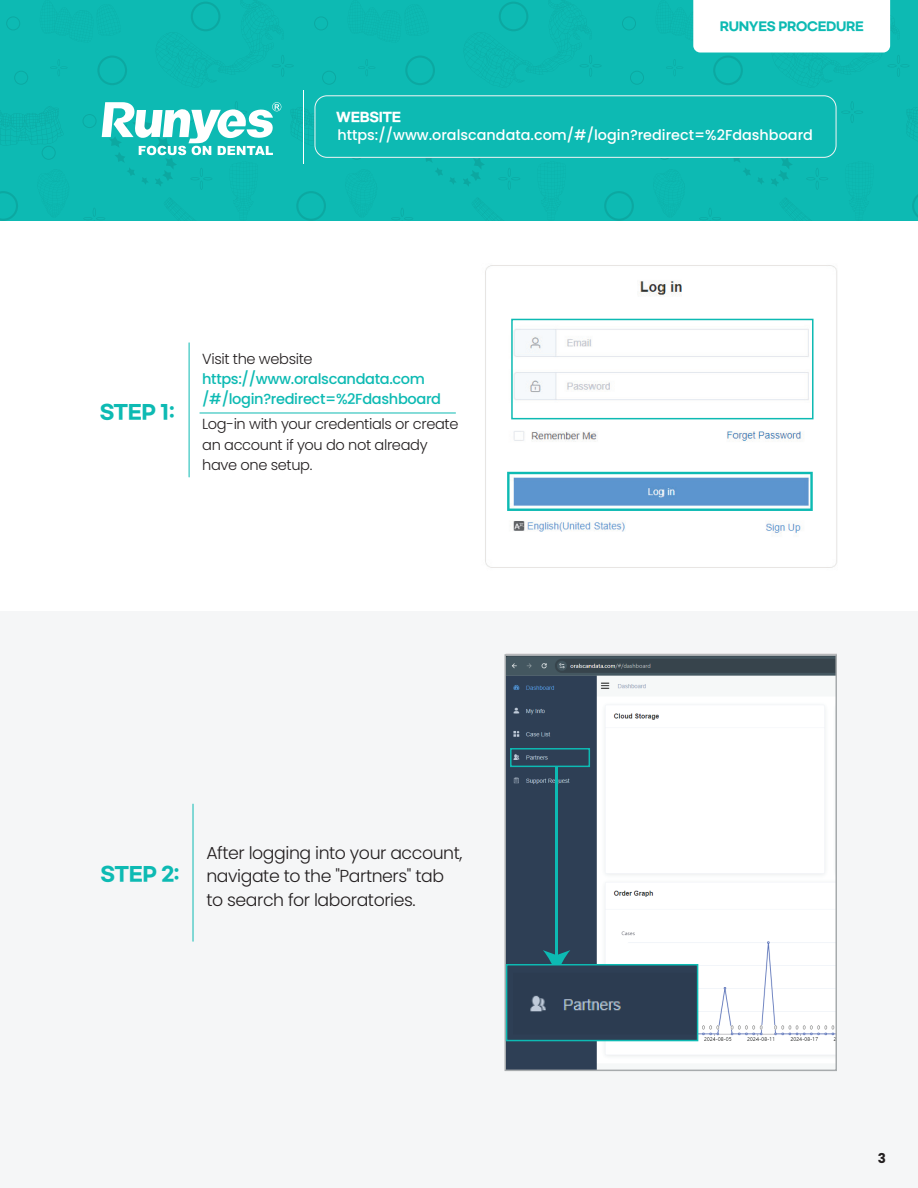
<style>
.page{position:relative;width:918px;height:1188px;background:#fff}
.page>*{position:absolute;margin:0;border:0;box-sizing:border-box;transform-origin:0 0}
.t1{font:700 19.35px "Gmarket Sans";letter-spacing:-.025em;color:#0dbab3}
.t2{font:300 17.4px/23.4px "Poppins";letter-spacing:-.025em;color:#231f20}
.t3{font:300 14.55px/20.4px "Poppins";letter-spacing:-.025em;color:#231f20}
.t4{font:500 14.55px/20.4px "Poppins";letter-spacing:-.025em;color:#0dbab3}
.t5{font:500 14.4px "Poppins";color:#fff}
.t6{font:700 13.5px "Poppins";color:#231f20}
.t7{font:700 12.75px "Gmarket Sans";letter-spacing:-.025em;color:#fff}
.t8{font:700 11.85px "Gmarket Sans";letter-spacing:-.025em;color:#0dbab3}
</style>
<div class="page">
<img style="left:485px;top:265px;width:352px;height:303px">
<svg style="left:507px;top:472px;width:306px;height:39px"></svg>
<div style="left:511px;top:319px;width:303px;height:100px;border:2px solid #0dbab3"></div>
<div style="left:0;top:612px;width:918px;height:576px;background:#f5f6f7"></div>
<div style="left:0;top:0;width:918px;height:220px;background:#0dbab3"></div>
<div style="left:693px;top:0;width:197px;height:53px;background:#fff"></div>
<hr style="left:189px;top:343px;width:1px;height:134px;background:#0dbab3">
<hr style="left:200px;top:413px;width:256px;height:1px;background:#0dbab3">
<hr style="left:193px;top:804px;width:1px;height:137px;background:#0dbab3">
<svg style="left:102px;top:102px;width:179px;height:53px"></svg>
<hr style="left:303px;top:90px;width:1px;height:73px;background:#fff">
<img style="left:508px;top:657px;width:326px;height:411px">
<div style="left:505px;top:654px;width:332px;height:417px;border:2px solid #a7abad"></div>
<hr style="left:555px;top:767px;width:3px;height:190px;background:#0dbab3">
<svg style="left:543px;top:950px;width:27px;height:14px"></svg>
<div style="left:760px;top:929px;width:25px;height:10px;background:#fff"></div>
<div style="left:721px;top:976px;width:12px;height:8px;background:#fff"></div>
<div style="left:745px;top:975px;width:10px;height:9px;background:#fff"></div>
<div style="left:616px;top:939px;width:11px;height:79px;background:#fff"></div>
<div style="left:510px;top:748px;width:80px;height:19px;border:2px solid #0dbab3"></div>
<div style="left:514px;top:967px;width:181px;height:71px;background:#2c3c51"></div>
<div style="left:506px;top:964px;width:192px;height:77px;border:2px solid #0dbab3"></div>
<div style="left:616px;top:731px;width:203px;height:139px;background:#fff"></div>
<div style="left:315px;top:96px;width:521px;height:62px;border:1px solid #f3f4f4;border-radius:12px"></div>
<p class="t7" style="left:336px;top:110px;width:67px">WEBSITE</p>
<p class="t8" style="left:720px;top:20px;width:146px">RUNYES PROCEDURE</p>
<p class="t5" style="left:337px;top:127px;width:477px">https://www.oralscandata.com/#/login?redirect=%2Fdashboard</p>
<h1 class="t1" style="left:100px;top:401px;width:77px">STEP 1:</h1>
<p class="t3" style="left:202px;top:348px;width:112px">Visit the website</p>
<p class="t4" style="left:202px;top:369px;width:241px">https://www.oralscandata.com /#/login?redirect=%2Fdashboard</p>
<p class="t3" style="left:202px;top:414px;width:258px">Log-in with your credentials or create an account if you do not already have one setup.</p>
<h1 class="t1" style="left:101px;top:864px;width:80px">STEP 2:</h1>
<p class="t2" style="left:206px;top:841px;width:258px">After logging into your account, navigate to the "Partners" tab to search for laboratories.</p>
<p class="t6" style="left:878px;top:1150px;width:10px">3</p>
</div>
